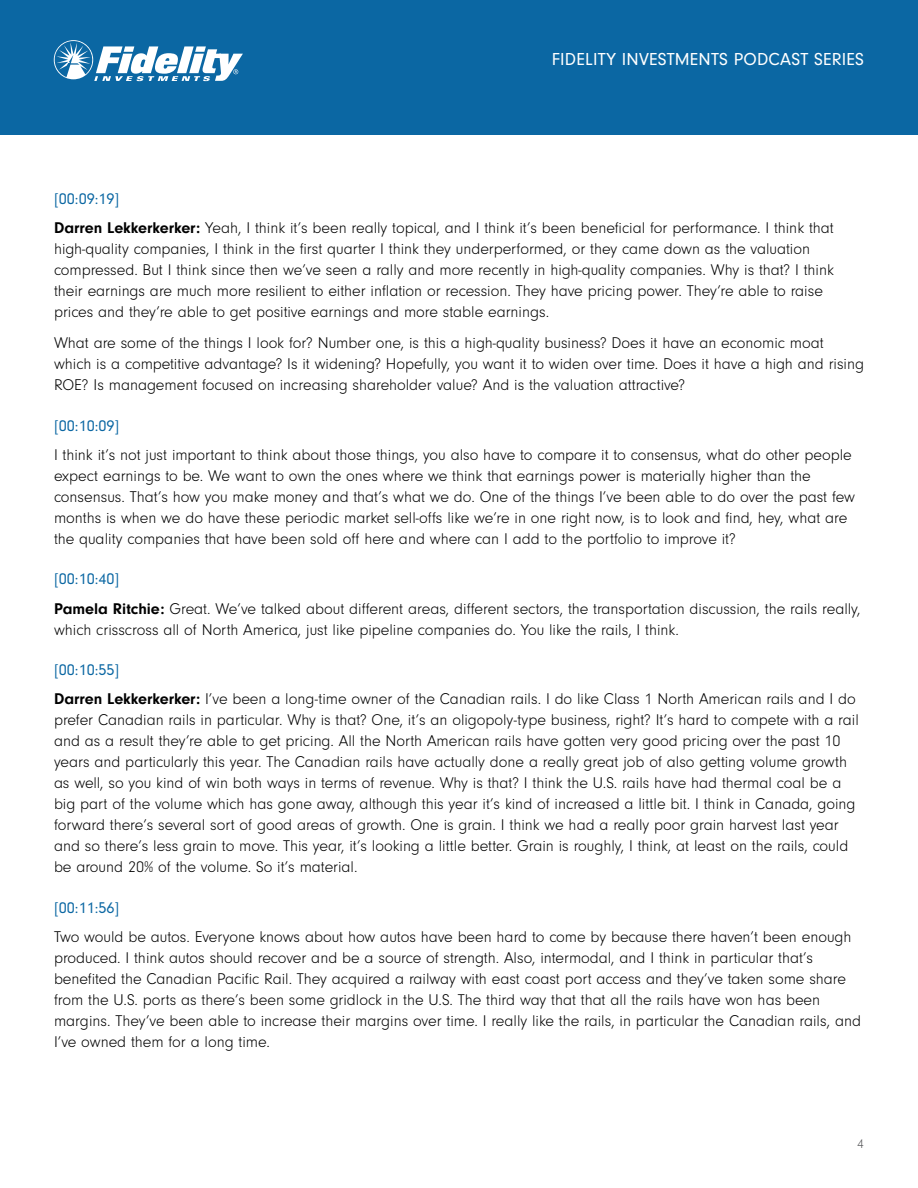
<style>
.page{position:relative;width:918px;height:1188px;background:#fff}
.page>*{position:absolute;margin:0;border:0;box-sizing:border-box;transform-origin:0 0}
.t1{font:18px "Neuzeit Gro";letter-spacing:.01em;color:#fff}
.t2{font:300 16.2px/21px "Neuzeit Gro";color:#000}
.t3{font:16.2px "Neuzeit Gro";color:#0b67a3}
.t4{font:300 13.5px "Neuzeit Gro";color:#58595b}
.s1{font-weight:400;color:#0b67a3}
.s2{font-weight:700}
</style>
<div class="page">
<div style="left:0;top:0;width:918px;height:135px;background:#0b67a3"></div>
<svg style="left:54px;top:40px;width:189px;height:41px"></svg>
<p class="t1" style="left:552px;top:49px;width:314px">FIDELITY INVESTMENTS PODCAST SERIES</p>
<p class="t2" style="left:54px;top:185px;width:781px;line-height:29.2px"><span class="s1">[00:09:19]<br></span><span class="s2">Darren Lekkerkerker:</span> Yeah, I think it’s been really topical, and I think it’s been beneficial for performance. I think that</p>
<p class="t2" style="left:54px;top:239px;width:782px">high-quality companies, I think in the first quarter I think they underperformed, or they came down as the valuation compressed. But I think since then we’ve seen a rally and more recently in high-quality companies. Why is that? I think their earnings are much more resilient to either inflation or recession. They have pricing power. They’re able to raise prices and they’re able to get positive earnings and more stable earnings.</p>
<p class="t2" style="left:54px;top:333px;width:812px">What are some of the things I look for? Number one, is this a high-quality business? Does it have an economic moat which is a competitive advantage? Is it widening? Hopefully, you want it to widen over time. Does it have a high and rising<br>ROE? Is management focused on increasing shareholder value? And is the valuation attractive?</p>
<p class="t3" style="left:54px;top:417px;width:67px">[00:10:09]</p>
<p class="t2" style="left:54px;top:444px;width:803px">I think it’s not just important to think about those things, you also have to compare it to consensus, what do other people expect earnings to be. We want to own the ones where we think that earnings power is materially higher than the consensus. That’s how you make money and that’s what we do. One of the things I’ve been able to do over the past few months is when we do have these periodic market sell-offs like we’re in one right now, is to look and find, hey, what are the quality companies that have been sold off here and where can I add to the portfolio to improve it?</p>
<p class="t2" style="left:54px;top:565px;width:808px;line-height:29.2px"><span class="s1">[00:10:40]<br></span><span class="s2">Pamela Ritchie:</span> Great. We’ve talked about different areas, different sectors, the transportation discussion, the rails really,</p>
<p class="t2" style="left:54px;top:619px;width:626px">which crisscross all of North America, just like pipeline companies do. You like the rails, I think.</p>
<p class="t2" style="left:54px;top:656px;width:803px;line-height:29.2px"><span class="s1">[00:10:55]<br></span><span class="s2">Darren Lekkerkerker:</span> I’ve been a long-time owner of the Canadian rails. I do like Class 1 North American rails and I do</p>
<p class="t2" style="left:54px;top:710px;width:806px">prefer Canadian rails in particular. Why is that? One, it’s an oligopoly-type business, right? It’s hard to compete with a rail and as a result they’re able to get pricing. All the North American rails have gotten very good pricing over the past 10 years and particularly this year. The Canadian rails have actually done a really great job of also getting volume growth as well, so you kind of win both ways in terms of revenue. Why is that? I think the U.S. rails have had thermal coal be a big part of the volume which has gone away, although this year it’s kind of increased a little bit. I think in Canada, going forward there’s several sort of good areas of growth. One is grain. I think we had a really poor grain harvest last year and so there’s less grain to move. This year, it’s looking a little better. Grain is roughly, I think, at least on the rails, could be around 20% of the volume. So it’s material.</p>
<p class="t3" style="left:54px;top:899px;width:67px">[00:11:56]</p>
<p class="t2" style="left:54px;top:927px;width:809px">Two would be autos. Everyone knows about how autos have been hard to come by because there haven’t been enough produced. I think autos should recover and be a source of strength. Also, intermodal, and I think in particular that’s benefited the Canadian Pacific Rail. They acquired a railway with east coast port access and they’ve taken some share from the U.S. ports as there’s been some gridlock in the U.S. The third way that that all the rails have won has been margins. They’ve been able to increase their margins over time. I really like the rails, in particular the Canadian rails, and I’ve owned them for a long time.</p>
<p class="t4" style="left:857px;top:1137px;width:8px">4</p>
</div>
